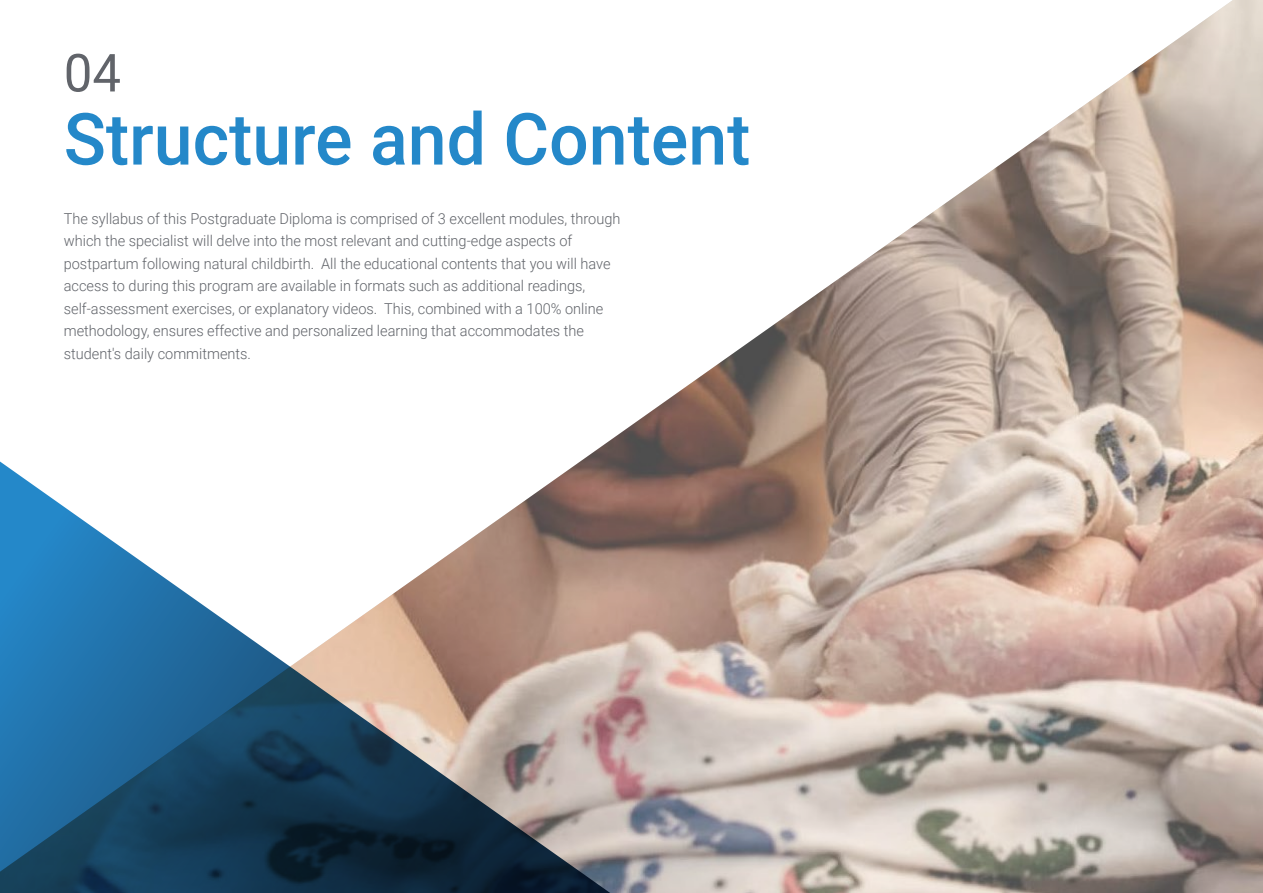
<style>
.page{position:relative;width:1263px;height:893px;background:#fff}
.page>*{position:absolute;margin:0;border:0;box-sizing:border-box;transform-origin:0 0}
.t1{font:500 72px "Roboto";color:#2488c9}
.t2{font:52.5px "Roboto";color:#61646a}
.t3{font:300 15px/22.5px "Roboto";color:#61646a}
</style>
<div class="page">
<img style="left:602px;top:0;width:661px;height:893px">
<svg style="left:0;top:446px;width:640px;height:447px"></svg>
<h2 class="t2" style="left:64px;top:36px;width:59px">04</h2>
<h1 class="t1" style="left:64px;top:89px;width:688px">Structure and Content</h1>
<p class="t3" style="left:64px;top:207px;width:558px">The syllabus of this Postgraduate Diploma is comprised of 3 excellent modules, through which the specialist will delve into the most relevant and cutting-edge aspects of postpartum following natural childbirth. All the educational contents that you will have access to during this program are available in formats such as additional readings, self-assessment exercises, or explanatory videos. This, combined with a 100% online methodology, ensures effective and personalized learning that accommodates the student's daily commitments.</p>
</div>
